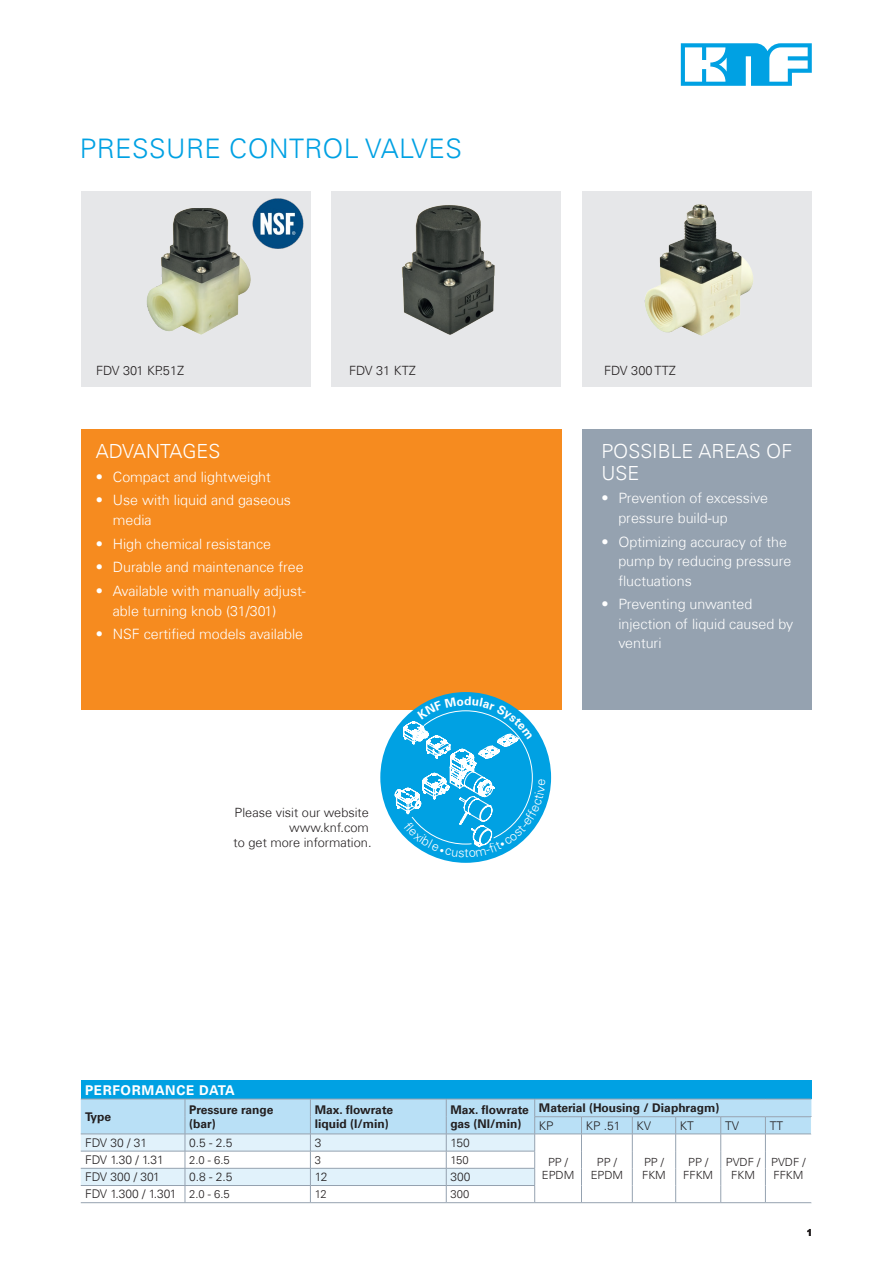
<style>
.page{position:relative;width:893px;height:1263px;background:#fff}
.page>*{position:absolute;margin:0;border:0;box-sizing:border-box;transform-origin:0 0}
.Headline{font:300 27px "Univers Com 45";letter-spacing:.015em;color:#00a1e3}
.Subline{font:300 19.5px/21.8px "Univers Com 45";color:#fff}
.t1{font:300 14.25px/19.5px "Univers Com 45";color:#fff}
.Titel_Headline_Tabel{font:700 13.5px "Univers Com 65";letter-spacing:.05em;color:#fff}
.Bildbezeichnung{font:300 12.75px/15px "Univers Com 45";color:#231f20;text-align:right}
.t2{font:300 12.75px "Univers LT Std";color:#fff}
.Titel_Kopfzeile_Tabe{font:700 12px/14.4px "Univers Com 65";color:#231f20}
.Titel_Kopfzeile_Tabe-2{font:300 12px "Univers Com 45";color:#231f20}
.Titel_Fließtext_Tabe{font:300 12px "Univers Com 45";color:#231f20}
.KNF_TABLE_COPY_black{font:300 11.25px/13.5px "Univers Com 45";color:#231f20;text-align:center}
.t3{font:700 9.75px "Arial";color:#231f20}
</style>
<div class="page">
<div style="left:81px;top:191px;width:229px;height:196px;background:#e6e7e9"></div>
<div style="left:331px;top:191px;width:230px;height:196px;background:#e6e7e9"></div>
<div style="left:81px;top:429px;width:480px;height:281px;background:#f68b1f"></div>
<svg style="left:681px;top:43px;width:131px;height:43px"></svg>
<div style="left:583px;top:429px;width:229px;height:281px;background:#95a2b0"></div>
<div style="left:583px;top:191px;width:229px;height:196px;background:#e6e7e9"></div>
<img style="left:644px;top:204px;width:109px;height:132px">
<img style="left:146px;top:208px;width:105px;height:127px">
<img style="left:402px;top:205px;width:93px;height:130px">
<img style="left:252px;top:198px;width:52px;height:51px">
<div style="left:380px;top:692px;width:171px;height:171px;background:#00a1e3;border-radius:50%"></div>
<div style="left:81px;top:1081px;width:730px;height:18px;background:#00a1e3"></div>
<hr style="left:535px;top:1202px;width:46px;height:1px;background:#95a2b0">
<hr style="left:581px;top:1202px;width:51px;height:1px;background:#95a2b0">
<hr style="left:632px;top:1202px;width:44px;height:1px;background:#95a2b0">
<hr style="left:676px;top:1202px;width:45px;height:1px;background:#95a2b0">
<hr style="left:721px;top:1202px;width:44px;height:1px;background:#95a2b0">
<hr style="left:765px;top:1202px;width:47px;height:1px;background:#95a2b0">
<hr style="left:81px;top:1202px;width:104px;height:1px;background:#95a2b0">
<hr style="left:310px;top:1202px;width:136px;height:1px;background:#95a2b0">
<hr style="left:446px;top:1202px;width:89px;height:1px;background:#95a2b0">
<hr style="left:185px;top:1202px;width:125px;height:1px;background:#95a2b0">
<svg style="left:81px;top:1099px;width:731px;height:103px"></svg>
<svg style="left:383px;top:696px;width:163px;height:161px"></svg>
<p class="Headline" style="left:80px;top:132px;width:383px">PRESSURE CONTROL VALVES</p>
<p class="Bildbezeichnung" style="left:96px;top:363px;width:90px">FDV 301 KP.51Z</p>
<p class="Bildbezeichnung" style="left:349px;top:363px;width:68px">FDV 31 KTZ</p>
<p class="Bildbezeichnung" style="left:604px;top:363px;width:73px">FDV 300 TTZ</p>
<p class="Subline" style="left:96px;top:440px;width:126px">ADVANTAGES</p>
<p class="t1" style="left:96px;top:467px;width:177px">• Compact and lightweight</p>
<p class="t1" style="left:113px;top:491px;width:180px;text-indent:-17px">• Use with liquid and gaseous media</p>
<p class="t1" style="left:96px;top:534px;width:177px">• High chemical resistance</p>
<p class="t1" style="left:96px;top:558px;width:209px">• Durable and maintenance free</p>
<p class="t1" style="left:113px;top:581px;width:194px;text-indent:-17px">• Available with manually adjust&shy;able turning knob (31/301)</p>
<p class="t1" style="left:96px;top:625px;width:209px">• NSF certified models available</p>
<p class="Bildbezeichnung" style="left:235px;top:804px;width:136px">Please visit our website www.knf.com</p>
<p class="Bildbezeichnung" style="left:234px;top:834px;width:139px">to get more information.</p>
<p class="t2" style="left:464px;top:845px;width:6px">t</p>
<p class="Subline" style="left:601px;top:440px;width:192px">POSSIBLE AREAS OF<br>USE</p>
<p class="t1" style="left:618px;top:489px;width:151px;text-indent:-17px">• Prevention of excessive pressure build-up</p>
<p class="t1" style="left:618px;top:532px;width:175px;text-indent:-17px">• Optimizing accuracy of the pump by reducing pressure fluctuations</p>
<p class="t1" style="left:618px;top:595px;width:176px;text-indent:-17px">• Preventing unwanted injection of liquid caused by venturi</p>
<p class="Titel_Headline_Tabel" style="left:85px;top:1082px;width:151px">PERFORMANCE DATA</p>
<p class="Titel_Kopfzeile_Tabe" style="left:85px;top:1109px;width:28px">Type</p>
<p class="Titel_Kopfzeile_Tabe" style="left:189px;top:1102px;width:86px">Pressure range</p>
<p class="Titel_Kopfzeile_Tabe" style="left:189px;top:1117px;width:28px">(bar)</p>
<p class="Titel_Kopfzeile_Tabe" style="left:315px;top:1102px;width:80px">Max. flowrate</p>
<p class="Titel_Kopfzeile_Tabe" style="left:315px;top:1117px;width:75px">liquid (l/min)</p>
<p class="Titel_Kopfzeile_Tabe" style="left:450px;top:1102px;width:80px">Max. flowrate gas (Nl/min)</p>
<p class="Titel_Kopfzeile_Tabe" style="left:539px;top:1101px;width:182px">Material (Housing / Diaphragm)</p>
<p class="Titel_Kopfzeile_Tabe-2" style="left:539px;top:1118px;width:16px">KP</p>
<p class="Titel_Kopfzeile_Tabe-2" style="left:586px;top:1118px;width:36px">KP .51</p>
<p class="Titel_Kopfzeile_Tabe-2" style="left:637px;top:1118px;width:16px">KV</p>
<p class="Titel_Kopfzeile_Tabe-2" style="left:680px;top:1118px;width:16px">KT</p>
<p class="Titel_Kopfzeile_Tabe-2" style="left:725px;top:1118px;width:16px">TV</p>
<p class="Titel_Kopfzeile_Tabe-2" style="left:770px;top:1118px;width:15px">TT</p>
<p class="Titel_Kopfzeile_Tabe-2" style="left:85px;top:1135px;width:64px">FDV 30 / 31</p>
<p class="Titel_Kopfzeile_Tabe-2" style="left:189px;top:1135px;width:45px">0.5 - 2.5</p>
<p class="Titel_Kopfzeile_Tabe-2" style="left:315px;top:1135px;width:8px">3</p>
<p class="Titel_Kopfzeile_Tabe-2" style="left:450px;top:1135px;width:21px">150</p>
<p class="Titel_Fließtext_Tabe" style="left:85px;top:1152px;width:80px">FDV 1.30 / 1.31</p>
<p class="KNF_TABLE_COPY_black" style="left:189px;top:1153px;width:42px">2.0 - 6.5</p>
<p class="KNF_TABLE_COPY_black" style="left:315px;top:1153px;width:8px">3</p>
<p class="KNF_TABLE_COPY_black" style="left:450px;top:1153px;width:20px">150</p>
<p class="Titel_Fließtext_Tabe" style="left:85px;top:1170px;width:76px">FDV 300 / 301</p>
<p class="Titel_Kopfzeile_Tabe-2" style="left:189px;top:1170px;width:45px">0.8 - 2.5</p>
<p class="Titel_Kopfzeile_Tabe-2" style="left:315px;top:1170px;width:14px">12</p>
<p class="Titel_Kopfzeile_Tabe-2" style="left:450px;top:1170px;width:22px">300</p>
<p class="Titel_Fließtext_Tabe" style="left:85px;top:1187px;width:93px">FDV 1.300 / 1.301</p>
<p class="KNF_TABLE_COPY_black" style="left:189px;top:1187px;width:42px">2.0 - 6.5</p>
<p class="KNF_TABLE_COPY_black" style="left:315px;top:1187px;width:13px">12</p>
<p class="KNF_TABLE_COPY_black" style="left:450px;top:1187px;width:20px">300</p>
<p class="KNF_TABLE_COPY_black" style="left:542px;top:1155px;width:34px">PP /<br>EPDM</p>
<p class="KNF_TABLE_COPY_black" style="left:591px;top:1155px;width:34px">PP /<br>EPDM</p>
<p class="KNF_TABLE_COPY_black" style="left:642px;top:1155px;width:25px;text-align:left">PP /<br>FKM</p>
<p class="KNF_TABLE_COPY_black" style="left:683px;top:1155px;width:32px">PP /<br>FFKM</p>
<p class="KNF_TABLE_COPY_black" style="left:726px;top:1155px;width:36px">PVDF /</p>
<p class="KNF_TABLE_COPY_black" style="left:731px;top:1168px;width:25px">FKM</p>
<p class="KNF_TABLE_COPY_black" style="left:771px;top:1155px;width:36px">PVDF /</p>
<p class="KNF_TABLE_COPY_black" style="left:773px;top:1168px;width:32px">FFKM</p>
<p class="t3" style="left:807px;top:1226px;width:7px">1</p>
</div>
